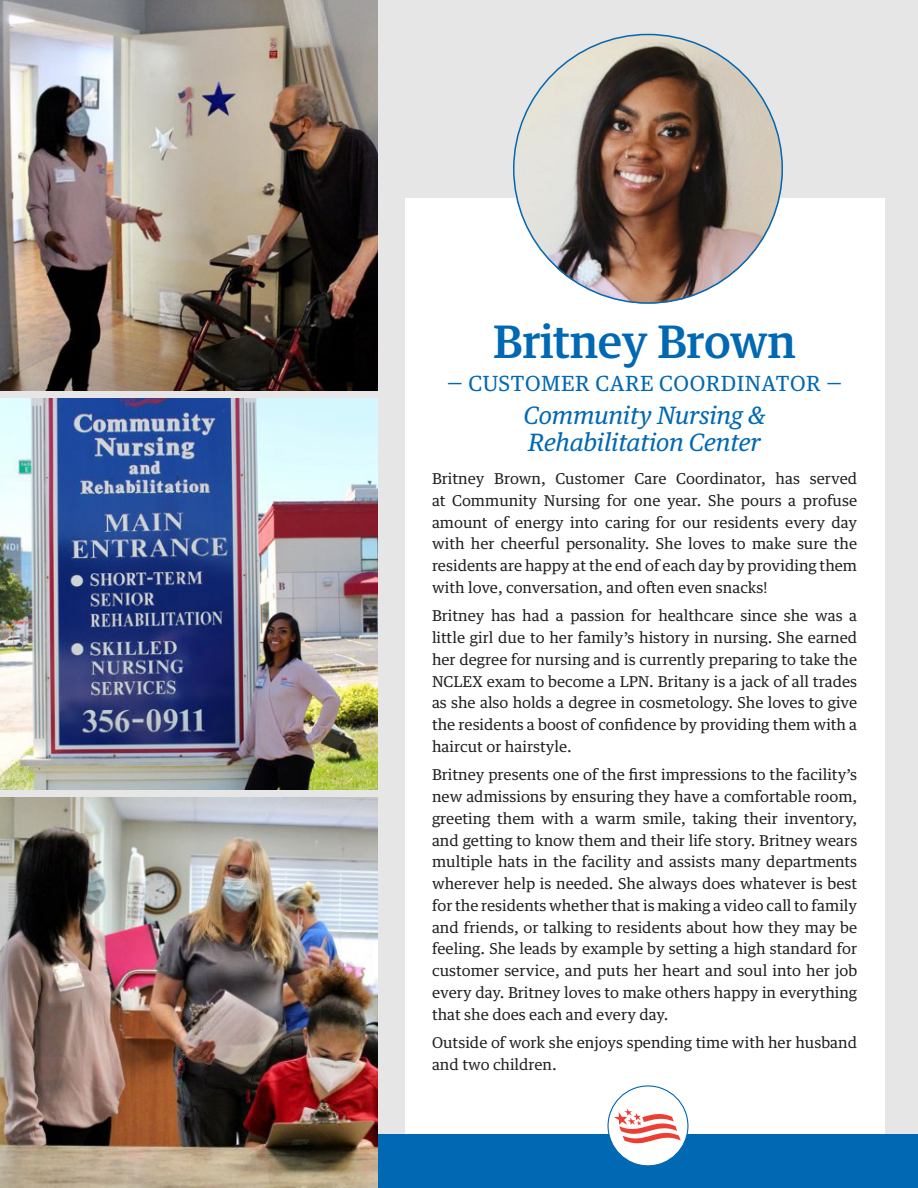
<style>
.page{position:relative;width:918px;height:1188px;background:#e7e6e6}
.page>*{position:absolute;margin:0;border:0;box-sizing:border-box;transform-origin:0 0}
.t1{font:500 45px "Guardian Text Egyp";letter-spacing:-.01em;color:#0168b3}
.t2{font:italic 24px "Guardian Text Egyp";letter-spacing:-.01em;color:#0168b3}
.t3{font:21px "Guardian Text Egyp";letter-spacing:.025em;color:#0168b3}
.t4{font:15px/21.8px "Guardian Text Egyp";color:#231f20;text-align:justify}
</style>
<div class="page">
<div style="left:405px;top:199px;width:479px;height:935px;background:#fff"></div>
<div style="left:378px;top:1134px;width:540px;height:54px;background:#0168b3"></div>
<img style="left:513px;top:34px;width:270px;height:270px;border-radius:135px">
<img style="left:0;top:797px;width:378px;height:391px">
<img style="left:0;top:0;width:378px;height:391px">
<img style="left:0;top:399px;width:378px;height:390px">
<div style="left:608px;top:1086px;width:80px;height:80px;background:#fff;border-radius:50%"></div>
<svg style="left:614px;top:1109px;width:67px;height:34px"></svg>
<div style="left:608px;top:1085px;width:80px;height:81px;border:1px solid #0168b3;border-radius:50%"></div>
<p class="t1" style="left:493px;top:304px;width:305px">Britney Brown</p>
<p class="t3" style="left:447px;top:366px;width:397px">— CUSTOMER CARE COORDINATOR —</p>
<p class="t2" style="left:524px;top:395px;width:243px">Community Nursing &amp;</p>
<p class="t2" style="left:528px;top:422px;width:234px">Rehabilitation Center</p>
<p class="t4" style="left:432px;top:466px;width:427px">Britney Brown, Customer Care Coordinator, has served at Community Nursing for one year. She pours a profuse amount of energy into caring for our residents every day with her cheerful personality. She loves to make sure the residents are happy at the end of each day by providing them with love, conversation, and often even snacks!</p>
<p class="t4" style="left:432px;top:604px;width:427px">Britney has had a passion for healthcare since she was a little girl due to her family’s history in nursing. She earned her degree for nursing and is currently preparing to take the NCLEX exam to become a LPN. Britany is a jack of all trades as she also holds a degree in cosmetology. She loves to give the residents a boost of confidence by providing them with a haircut or hairstyle.</p>
<p class="t4" style="left:432px;top:763px;width:427px">Britney presents one of the first impressions to the facility’s new admissions by ensuring they have a comfortable room, greeting them with a warm smile, taking their inventory, and getting to know them and their life story. Britney wears multiple hats in the facility and assists many departments wherever help is needed. She always does whatever is best for the residents whether that is making a video call to family and friends, or talking to residents about how they may be feeling. She leads by example by setting a high standard for customer service, and puts her heart and soul into her job every day. Britney loves to make others happy in everything that she does each and every day.</p>
<p class="t4" style="left:432px;top:1030px;width:427px">Outside of work she enjoys spending time with her husband and two children.</p>
</div>
